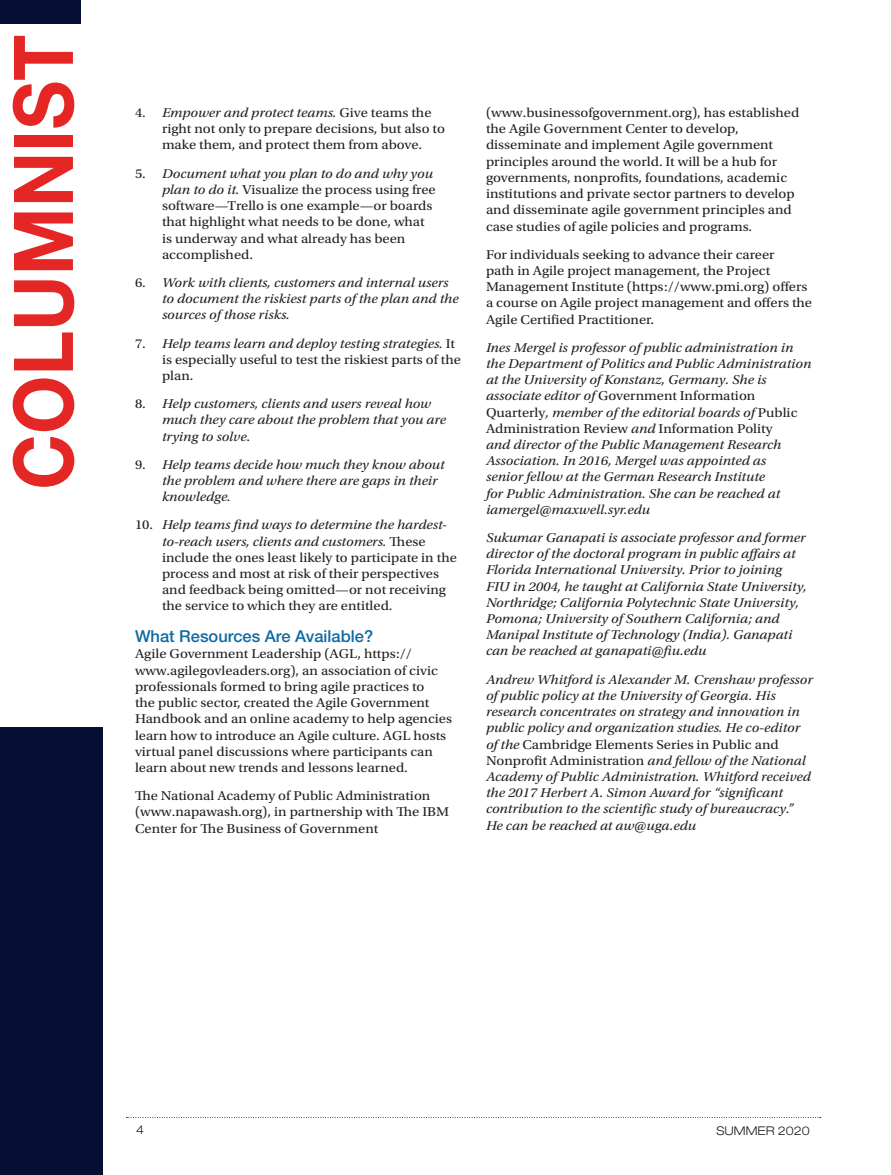
<style>
.page{position:relative;width:891px;height:1175px;background:#fff}
.page>*{position:absolute;margin:0;border:0;box-sizing:border-box;transform-origin:0 0}
.t1{font:700 82.5px "Helvetica Neue LT Std";color:#e42625;scale:.91 1}
.Subhead_1{font:500 16.5px "Helvetica Neue LT Std";color:#106aa2}
.text_space_before{font:italic 13.5px/16.2px "Utopia Std";color:#231f20;scale:1.08 1}
.text_space_before-2{font:13.5px/16.2px "Utopia Std";color:#231f20;scale:1.08 1}
.bullets{font:13.5px/16.2px "Utopia Std";color:#231f20;scale:1.08 1}
.text_no_space_before{font:13.5px/16.2px "Utopia Std";color:#231f20;scale:1.08 1}
.bullets-2{font:italic 13.5px/16.2px "Utopia Std";color:#231f20;scale:1.08 1}
.t2{font:300 expanded 12px "Helvetica Neue LT Std";color:#231f20}
.s1{font-style:italic}
.s2{font-style:normal}
</style>
<div class="page">
<div style="left:0;top:0;width:81px;height:24px;background:#050f33"></div>
<svg style="left:126px;top:1117px;width:695px;height:1px"></svg>
<div style="left:0;top:727px;width:103px;height:447px;background:#050f33"></div>
<p class="t1" style="left:-7px;top:489px;width:501px;rotate:-90deg">COLUMNIST</p>
<p class="bullets" style="left:162px;top:105px;width:264px;text-indent:-27px">4. <span class="s1">Empower and protect teams.</span> Give teams the right not only to prepare decisions, but also to make them, and protect them from above.</p>
<p class="bullets" style="left:162px;top:165px;width:255px;text-indent:-27px">5. <span class="s1">Document what you plan to do and why you plan to do it.</span> Visualize the process using free software—Trello is one example—or boards that highlight what needs to be done, what is underway and what already has been accomplished.</p>
<p class="bullets-2" style="left:162px;top:275px;width:276px;text-indent:-27px"><span class="s2">6.</span> Work with clients, customers and internal users to document the riskiest parts of the plan and the sources of those risks.</p>
<p class="bullets" style="left:162px;top:335px;width:278px;text-indent:-27px">7. <span class="s1">Help teams learn and deploy testing strategies.</span> It is especially useful to test the riskiest parts of the plan.</p>
<p class="bullets-2" style="left:162px;top:396px;width:265px;text-indent:-27px"><span class="s2">8.</span> Help customers, clients and users reveal how much they care about the problem that you are trying to solve<span class="s2">.</span></p>
<p class="bullets-2" style="left:162px;top:456px;width:263px;text-indent:-27px"><span class="s2">9.</span> Help teams decide how much they know about the problem and where there are gaps in their knowledge.</p>
<p class="bullets" style="left:162px;top:517px;width:275px;text-indent:-27px">10. <span class="s1">Help teams find ways to determine the hardest&shy;to-reach users, clients and customers.</span> These include the ones least likely to participate in the process and most at risk of their perspectives and feedback being omitted—or not receiving the service to which they are entitled.</p>
<p class="Subhead_1" style="left:135px;top:626px;width:240px">What Resources Are Available?</p>
<p class="text_no_space_before" style="left:135px;top:646px;width:295px">Agile Government Leadership (AGL, https:// www.agilegovleaders.org), an association of civic professionals formed to bring agile practices to<br>the public sector, created the Agile Government Handbook and an online academy to help agencies learn how to introduce an Agile culture. AGL hosts virtual panel discussions where participants can learn about new trends and lessons learned.</p>
<p class="text_space_before-2" style="left:135px;top:788px;width:292px">The National Academy of Public Administration (www.napawash.org), in partnership with The IBM<br>Center for The Business of Government</p>
<p class="text_space_before-2" style="left:486px;top:105px;width:292px">(www.businessofgovernment.org), has established the Agile Government Center to develop, disseminate and implement Agile government principles around the world. It will be a hub for governments, nonprofits, foundations, academic institutions and private sector partners to develop and disseminate agile government principles and case studies of agile policies and programs.</p>
<p class="text_space_before-2" style="left:486px;top:246px;width:303px">For individuals seeking to advance their career<br>path in Agile project management, the Project Management Institute (https://www.pmi.org) offers a course on Agile project management and offers the Agile Certified Practitioner.</p>
<p class="text_space_before" style="left:486px;top:339px;width:303px">Ines Mergel is professor of public administration in the Department of Politics and Public Administration at the University of Konstanz, Germany. She is associate editor of <span class="s2">Government Information Quarterly</span>, member of the editorial boards of <span class="s2">Public Administration Review</span> and <span class="s2">Information Polity<br></span>and director of the Public Management Research Association. In 2016, Mergel was appointed as<br>senior fellow at the German Research Institute<br>for Public Administration. She can be reached at iamergel@maxwell.syr.edu</p>
<p class="text_space_before" style="left:486px;top:530px;width:299px">Sukumar Ganapati is associate professor and former director of the doctoral program in public affairs at Florida International University. Prior to joining FIU in 2004, he taught at California State University, Northridge; California Polytechnic State University, Pomona; University of Southern California; and Manipal Institute of Technology (India). Ganapati can be reached at ganapati@fiu.edu</p>
<p class="text_space_before" style="left:486px;top:671px;width:304px">Andrew Whitford is Alexander M. Crenshaw professor of public policy at the University of Georgia. His research concentrates on strategy and innovation in public policy and organization studies. He co-editor of the <span class="s2">Cambridge Elements Series in Public and Nonprofit Administration</span> and fellow of the National Academy of Public Administration. Whitford received the 2017 Herbert A. Simon Award for “significant contribution to the scientific study of bureaucracy.” He can be reached at aw@uga.edu</p>
<p class="t2" style="left:136px;top:1122px;width:10px">4</p>
<p class="t2" style="left:717px;top:1123px;width:95px">SUMMER 2020</p>
</div>
